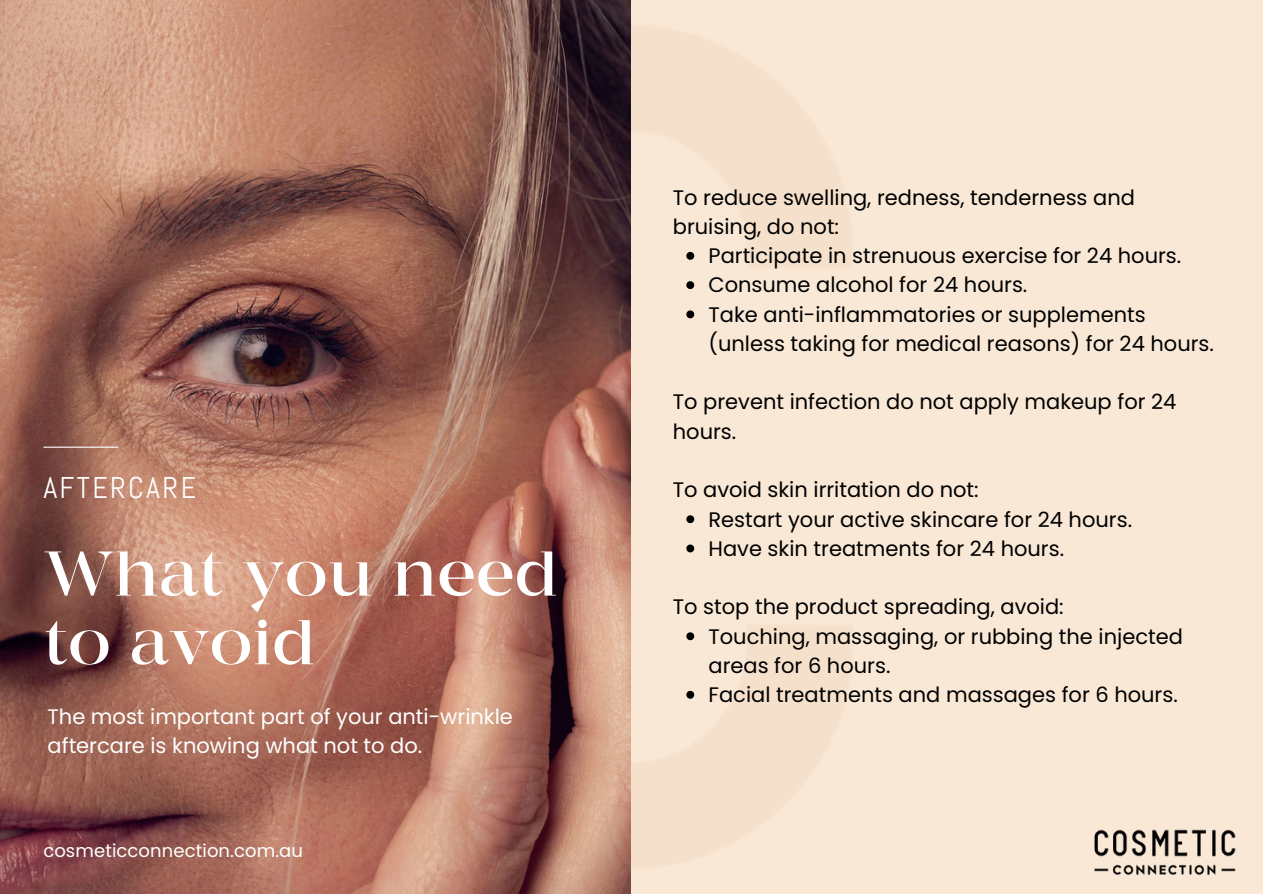
<style>
.page{position:relative;width:1263px;height:894px;background:#fff}
.page>*{position:absolute;margin:0;border:0;box-sizing:border-box;transform-origin:0 0}
.t1{font:300 63px/68.6px "MADE Coachella";color:#fff}
.t2{font:30px "Abel";letter-spacing:.08em;color:#fff}
.t3{font:21px/29.2px "Poppins";color:#000}
.t4{font:21px/29.2px "Poppins";color:#fff}
.t5{font:18px "Poppins";letter-spacing:.005em;color:#fff}
</style>
<div class="page">
<div style="left:0;top:0;width:1263px;height:893px;background:#f9e8d5"></div>
<img style="left:0;top:0;width:631px;height:893px">
<img style="left:1094px;top:829px;width:142px;height:47px">
<hr style="left:44px;top:446px;width:74px;height:1px;background:#fff">
<svg style="left:686px;top:252px;width:8px;height:8px"></svg>
<svg style="left:686px;top:281px;width:8px;height:8px"></svg>
<svg style="left:686px;top:310px;width:8px;height:8px"></svg>
<svg style="left:686px;top:515px;width:8px;height:8px"></svg>
<svg style="left:686px;top:544px;width:8px;height:8px"></svg>
<svg style="left:686px;top:632px;width:8px;height:8px"></svg>
<svg style="left:686px;top:690px;width:8px;height:8px"></svg>
<p class="t2" style="left:43px;top:468px;width:154px">AFTERCARE</p>
<p class="t1" style="left:43px;top:541px;width:516px">What you need to avoid</p>
<p class="t4" style="left:48px;top:701px;width:467px">The most important part of your anti-wrinkle aftercare is knowing what not to do.</p>
<p class="t5" style="left:43px;top:838px;width:261px">cosmeticconnection.com.au</p>
<p class="t3" style="left:673px;top:183px;width:464px">To reduce swelling, redness, tenderness and bruising, do not:</p>
<p class="t3" style="left:708px;top:241px;width:474px">Participate in strenuous exercise for 24 hours.</p>
<p class="t3" style="left:708px;top:270px;width:320px">Consume alcohol for 24 hours.</p>
<p class="t3" style="left:708px;top:299px;width:507px">Take anti-inflammatories or supplements (unless taking for medical reasons) for 24 hours.</p>
<p class="t3" style="left:673px;top:387px;width:505px">To prevent infection do not apply makeup for 24 hours.</p>
<p class="t3" style="left:673px;top:475px;width:307px">To avoid skin irritation do not:</p>
<p class="t3" style="left:708px;top:504px;width:425px">Restart your active skincare for 24 hours.</p>
<p class="t3" style="left:708px;top:533px;width:357px">Have skin treatments for 24 hours.</p>
<p class="t3" style="left:673px;top:592px;width:392px">To stop the product spreading, avoid:</p>
<p class="t3" style="left:708px;top:621px;width:476px">Touching, massaging, or rubbing the injected areas for 6 hours.</p>
<p class="t3" style="left:708px;top:680px;width:471px">Facial treatments and massages for 6 hours.</p>
</div>
